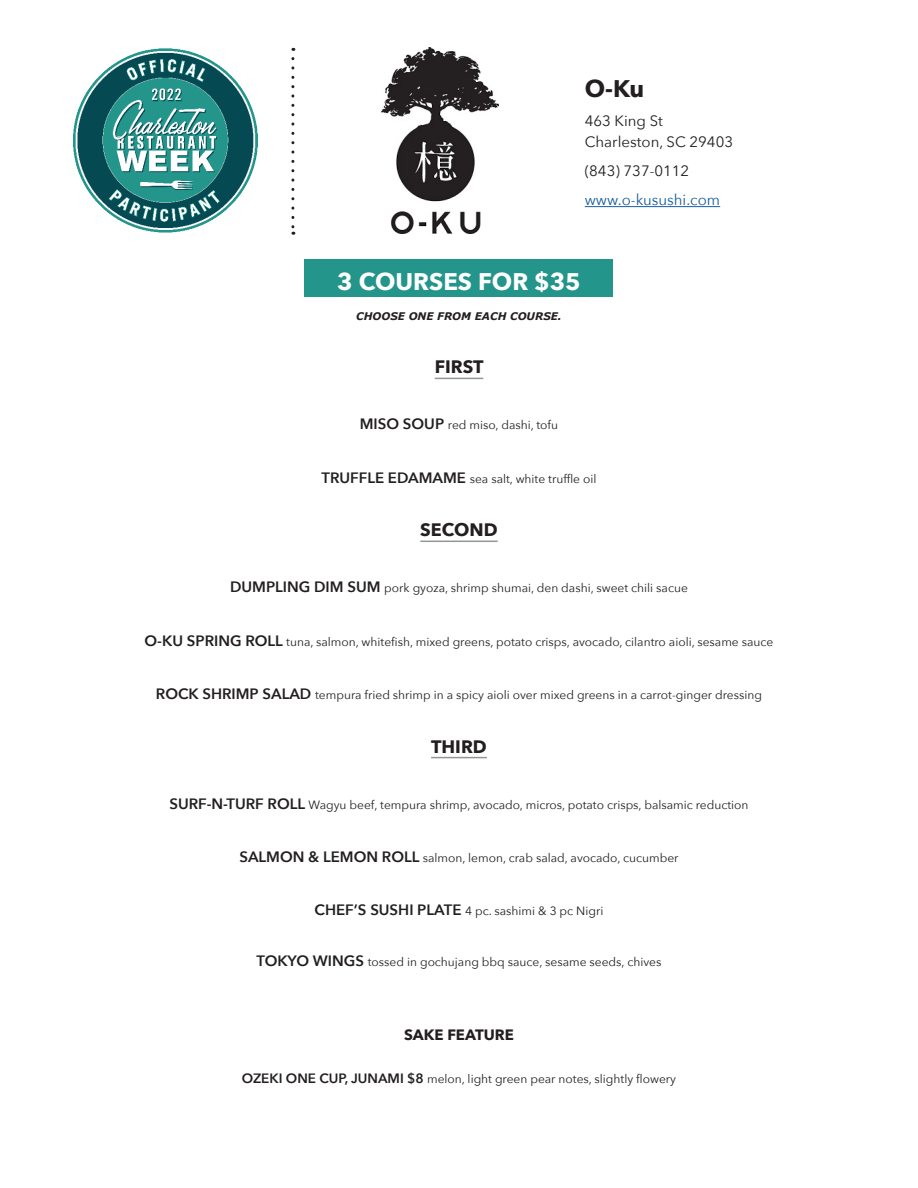
<style>
.page{position:relative;width:918px;height:1188px;background:#fff}
.page>*{position:absolute;margin:0;border:0;box-sizing:border-box;transform-origin:0 0}
.description{font:700 24px "Avenir Next";color:#fff}
.restaurant_name{font:700 24px "Avenir Next";color:#231f20}
.category{font:700 18px "Avenir Next";color:#231f20}
.Address{font:15px "Avenir Next";color:#231f20}
.phone_url{font:15px "Avenir Next";color:#175d9e}
.phone_url-2{font:15px "Avenir Next";color:#231f20}
.category_subhead{font:700 15px "Avenir Next";color:#231f20}
.menu_item{font:12px "Avenir Next";color:#231f20}
.menu_item-2{font:italic 700 10.5px "Verdana";color:#231f20}
.s1{font-weight:600;font-size:15px}
.s2{font-weight:600;font-size:13.5px}
</style>
<div class="page">
<hr style="left:585px;top:206px;width:135px;height:1px;background:#175d9e">
<svg style="left:291px;top:59px;width:3px;height:176px"></svg>
<hr style="left:435px;top:378px;width:48px;height:1px;background:#939598">
<hr style="left:420px;top:541px;width:78px;height:1px;background:#939598">
<hr style="left:431px;top:757px;width:56px;height:1px;background:#939598">
<div style="left:305px;top:260px;width:308px;height:37px;background:#23958b"></div>
<img style="left:73px;top:48px;width:185px;height:185px">
<img style="left:381px;top:47px;width:117px;height:186px">
<p class="restaurant_name" style="left:585px;top:68px;width:61px">O-Ku</p>
<p class="Address" style="left:585px;top:108px;width:80px">463 King St</p>
<p class="Address" style="left:585px;top:129px;width:150px">Charleston, SC 29403</p>
<p class="phone_url-2" style="left:585px;top:159px;width:106px">(843) 737-0112</p>
<p class="phone_url" style="left:585px;top:188px;width:137px">www.o-kusushi.com</p>
<p class="description" style="left:337px;top:261px;width:245px">3 COURSES FOR $35</p>
<p class="menu_item-2" style="left:356px;top:309px;width:207px">CHOOSE ONE FROM EACH COURSE.</p>
<p class="category" style="left:435px;top:351px;width:50px">FIRST</p>
<p class="menu_item" style="left:360px;top:415px;width:200px"><span class="s1">MISO SOUP</span> red miso, dashi, tofu</p>
<p class="menu_item" style="left:322px;top:469px;width:276px"><span class="s1">TRUFFLE EDAMAME</span> sea salt, white truffle oil</p>
<p class="category" style="left:420px;top:514px;width:79px">SECOND</p>
<p class="menu_item" style="left:230px;top:578px;width:459px"><span class="s1">DUMPLING DIM SUM</span> pork gyoza, shrimp shumai, den dashi, sweet chili sacue</p>
<p class="menu_item" style="left:145px;top:631px;width:630px"><span class="s1">O-KU SPRING ROLL</span> tuna, salmon, whitefish, mixed greens, potato crisps, avocado, cilantro aioli, sesame sauce</p>
<p class="menu_item" style="left:156px;top:685px;width:608px"><span class="s1">ROCK SHRIMP SALAD</span> tempura fried shrimp in a spicy aioli over mixed greens in a carrot-ginger dressing</p>
<p class="category" style="left:431px;top:731px;width:57px">THIRD</p>
<p class="menu_item" style="left:169px;top:794px;width:581px"><span class="s1">SURF-N-TURF ROLL</span> Wagyu beef, tempura shrimp, avocado, micros, potato crisps, balsamic reduction</p>
<p class="menu_item" style="left:239px;top:848px;width:441px"><span class="s1">SALMON &amp; LEMON ROLL</span> salmon, lemon, crab salad, avocado, cucumber</p>
<p class="menu_item" style="left:315px;top:901px;width:290px"><span class="s1">CHEF’S SUSHI PLATE</span> 4 pc. sashimi &amp; 3 pc Nigri</p>
<p class="menu_item" style="left:257px;top:952px;width:406px"><span class="s1">TOKYO WINGS</span> tossed in gochujang bbq sauce, sesame seeds, chives</p>
<p class="category_subhead" style="left:404px;top:1021px;width:111px">SAKE FEATURE</p>
<p class="menu_item" style="left:242px;top:1069px;width:436px"><span class="s2">OZEKI ONE CUP, JUNAMI $8</span> melon, light green pear notes, slightly flowery</p>
</div>
